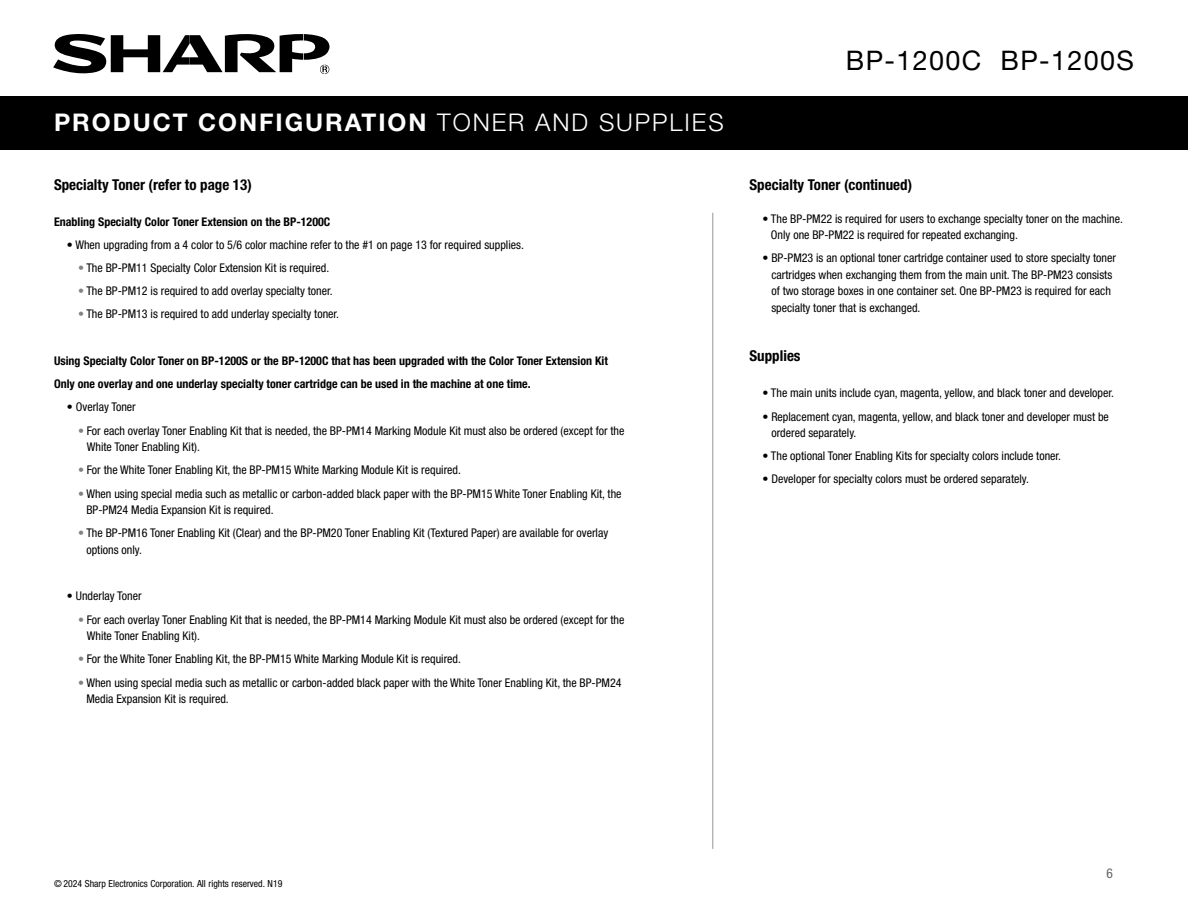
<style>
.page{position:relative;width:1188px;height:918px;background:#fff}
.page>*{position:absolute;margin:0;border:0;box-sizing:border-box;transform-origin:0 0}
.t1{font:27px "Helvetica Neue LT Std";letter-spacing:.05em;color:#000}
.t2{font:700 24.3px "Helvetica Neue LT Std";letter-spacing:.08em;color:#fff}
.t3{font:700 condensed 15px "Helvetica Neue LT Std";color:#000}
.t4{font:condensed 13.5px "Helvetica Neue LT Std";color:#636466}
.t5{font:condensed 12px/16.5px "Helvetica Neue LT Std";color:#000}
.t6{font:700 condensed 12px/23.2px "Helvetica Neue LT Std";color:#000}
.t7{font:condensed 9.75px "Helvetica Neue LT Std";color:#000}
.s1{font-weight:300}
.s2{color:#808285}
</style>
<div class="page">
<div style="left:0;top:96px;width:1188px;height:54px;background:#000"></div>
<svg style="left:53px;top:34px;width:276px;height:40px"></svg>
<hr style="left:712px;top:213px;width:1px;height:636px;background:#939598">
<h2 class="t2" style="left:54px;top:107px;width:671px">PRODUCT CONFIGURATION <span class="s1">TONER AND SUPPLIES</span></h2>
<p class="t3" style="left:54px;top:175px;width:199px">Specialty Toner (refer to page 13)</p>
<p class="t6" style="left:54px;top:209px;width:278px">Enabling Specialty Color Toner Extension on the BP-1200C</p>
<p class="t5" style="left:67px;top:236px;width:458px">• When upgrading from a 4 color to 5/6 color machine refer to the #1 on page 13 for required supplies.</p>
<p class="t5" style="left:78px;top:259px;width:253px"><span class="s2">•</span> The BP-PM11 Specialty Color Extension Kit is required.</p>
<p class="t5" style="left:78px;top:283px;width:256px"><span class="s2">•</span> The BP-PM12 is required to add overlay specialty toner.</p>
<p class="t5" style="left:78px;top:306px;width:263px"><span class="s2">•</span> The BP-PM13 is required to add underlay specialty toner.</p>
<p class="t6" style="left:54px;top:349px;width:556px">Using Specialty Color Toner on BP-1200S or the BP-1200C that has been upgraded with the Color Toner Extension Kit<br>Only one overlay and one underlay specialty toner cartridge can be used in the machine at one time.</p>
<p class="t5" style="left:67px;top:399px;width:70px">• Overlay Toner</p>
<p class="t5" style="left:87px;top:422px;width:539px;text-indent:-9px"><span class="s2">•</span> For each overlay Toner Enabling Kit that is needed, the BP-PM14 Marking Module Kit must also be ordered (except for the<br>White Toner Enabling Kit).</p>
<p class="t5" style="left:78px;top:462px;width:385px"><span class="s2">•</span> For the White Toner Enabling Kit, the BP-PM15 White Marking Module Kit is required.</p>
<p class="t5" style="left:86px;top:485px;width:537px;text-indent:-8px"><span class="s2">•</span> When using special media such as metallic or carbon-added black paper with the BP-PM15 White Toner Enabling Kit, the<br>BP-PM24 Media Expansion Kit is required.</p>
<p class="t5" style="left:86px;top:525px;width:523px;text-indent:-8px"><span class="s2">•</span> The BP-PM16 Toner Enabling Kit (Clear) and the BP-PM20 Toner Enabling Kit (Textured Paper) are available for overlay options only.</p>
<p class="t5" style="left:67px;top:588px;width:76px">• Underlay Toner</p>
<p class="t5" style="left:87px;top:611px;width:539px;text-indent:-9px"><span class="s2">•</span> For each overlay Toner Enabling Kit that is needed, the BP-PM14 Marking Module Kit must also be ordered (except for the<br>White Toner Enabling Kit).</p>
<p class="t5" style="left:78px;top:651px;width:385px"><span class="s2">•</span> For the White Toner Enabling Kit, the BP-PM15 White Marking Module Kit is required.</p>
<p class="t5" style="left:86px;top:674px;width:537px;text-indent:-8px"><span class="s2">•</span> When using special media such as metallic or carbon-added black paper with the White Toner Enabling Kit, the BP-PM24<br>Media Expansion Kit is required.</p>
<h1 class="t1" style="left:846px;top:45px;width:290px">BP-1200C BP-1200S</h1>
<p class="t3" style="left:750px;top:175px;width:164px">Specialty Toner (continued)</p>
<p class="t5" style="left:771px;top:210px;width:354px;text-indent:-8px">• The BP-PM22 is required for users to exchange specialty toner on the machine.<br>Only one BP-PM22 is required for repeated exchanging.</p>
<p class="t5" style="left:771px;top:250px;width:346px;text-indent:-9px">• BP-PM23 is an optional toner cartridge container used to store specialty toner cartridges when exchanging them from the main unit. The BP-PM23 consists of two storage boxes in one container set. One BP-PM23 is required for each specialty toner that is exchanged.</p>
<p class="t3" style="left:750px;top:347px;width:53px">Supplies</p>
<p class="t5" style="left:762px;top:385px;width:353px">• The main units include cyan, magenta, yellow, and black toner and developer.</p>
<p class="t5" style="left:771px;top:408px;width:339px;text-indent:-9px">• Replacement cyan, magenta, yellow, and black toner and developer must be ordered separately.</p>
<p class="t5" style="left:762px;top:448px;width:300px">• The optional Toner Enabling Kits for specialty colors include toner.</p>
<p class="t5" style="left:762px;top:471px;width:268px">• Developer for specialty colors must be ordered separately.</p>
<p class="t7" style="left:54px;top:877px;width:230px">© 2024 Sharp Electronics Corporation. All rights reserved. N19</p>
<p class="t4" style="left:1106px;top:865px;width:8px">6</p>
</div>
